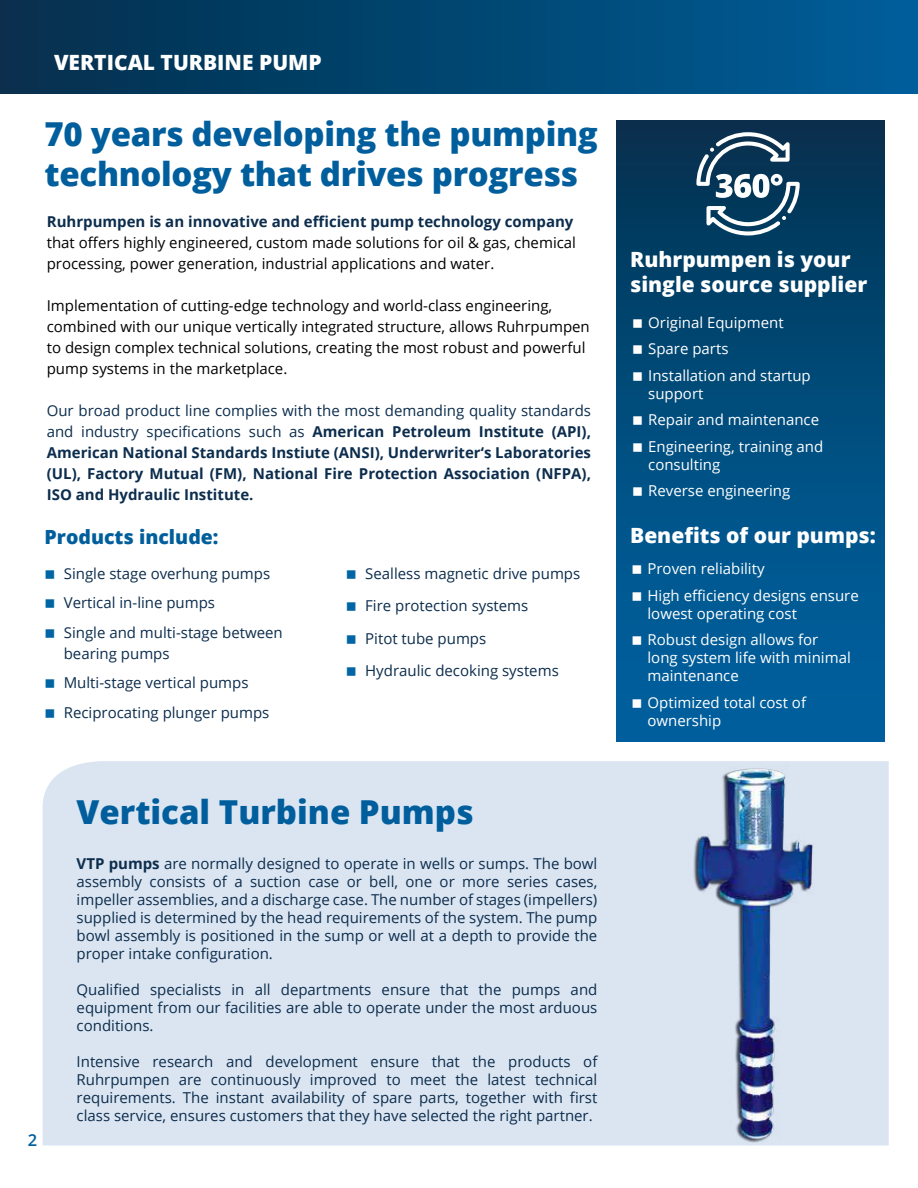
<style>
.page{position:relative;width:918px;height:1188px;background:#fff}
.page>*{position:absolute;margin:0;border:0;box-sizing:border-box;transform-origin:0 0}
.t1{font:800 33px/39.6px "Open Sans";letter-spacing:-.01em;color:#005e9d}
.t2{font:800 21px/25.2px "Open Sans";color:#fff}
.t3{font:800 19.5px "Open Sans";color:#005e9d}
.t4{font:600 16.5px "Open Sans";color:#005e9d}
.t5{font:15px/18px "Open Sans";color:#0c2d4d}
.t6{font:15px/21px "Open Sans";color:#000}
.t7{font:700 15px/21px "Open Sans";color:#0c2d4d;text-align:justify}
.t8{font:15px/26.5px "Open Sans";color:#fff}
.s1{font-weight:400}
.s2{font-weight:700}
</style>
<div class="page">
<div style="left:617px;top:120px;width:268px;height:621px;background:linear-gradient(to bottom,#033251,#0065a6)"></div>
<svg style="left:696px;top:132px;width:104px;height:103px"></svg>
<div style="left:42px;top:761px;width:847px;height:384px;background:#dbe5f1"></div>
<img style="left:686px;top:766px;width:141px;height:379px">
<div style="left:0;top:0;width:918px;height:94px;background:linear-gradient(to right,#042f4c,#005e99)"></div>
<svg style="left:633px;top:319px;width:9px;height:8px"></svg>
<svg style="left:633px;top:345px;width:9px;height:9px"></svg>
<svg style="left:633px;top:372px;width:9px;height:8px"></svg>
<svg style="left:633px;top:416px;width:9px;height:9px"></svg>
<svg style="left:633px;top:443px;width:9px;height:8px"></svg>
<svg style="left:633px;top:487px;width:9px;height:9px"></svg>
<svg style="left:633px;top:565px;width:8px;height:9px"></svg>
<svg style="left:633px;top:592px;width:8px;height:8px"></svg>
<svg style="left:633px;top:636px;width:8px;height:9px"></svg>
<svg style="left:633px;top:699px;width:8px;height:8px"></svg>
<h2 class="t2" style="left:54px;top:49px;width:269px">VERTICAL TURBINE PUMP</h2>
<h1 class="t1" style="left:45px;top:113px;width:555px">70 years developing the pumping technology that drives progress</h1>
<p class="t7" style="left:47px;top:211px;width:528px">Ruhrpumpen is an innovative and efficient pump technology company</p>
<p class="t6" style="left:47px;top:232px;width:531px">that offers highly engineered, custom made solutions for oil &amp; gas, chemical processing, power generation, industrial applications and water.</p>
<p class="t6" style="left:47px;top:295px;width:545px">Implementation of cutting-edge technology and world-class engineering, combined with our unique vertically integrated structure, allows Ruhrpumpen to design complex technical solutions, creating the most robust and powerful pump systems in the marketplace.</p>
<p class="t7" style="left:47px;top:400px;width:546px"><span class="s1">Our broad product line complies with the most demanding quality standards and industry specifications such as</span> American Petroleum Institute (API), American National Standards Instiute (ANSI), Underwriter‘s Laboratories (UL), Factory Mutual (FM), National Fire Protection Association (NFPA), ISO and Hydraulic Institute.</p>
<h3 class="t3" style="left:45px;top:522px;width:175px">Products include:</h3>
<p class="t5" style="left:64px;top:558px;width:221px;line-height:29.5px">Single stage overhung pumps<br>Vertical in-line pumps<br>Single and multi-stage between</p>
<p class="t5" style="left:64px;top:638px;width:207px;line-height:29.5px">bearing pumps<br>Multi-stage vertical pumps<br>Reciprocating plunger pumps</p>
<p class="t5" style="left:365px;top:557px;width:217px;line-height:32.5px">Sealless magnetic drive pumps<br>Fire protection systems<br>Pitot tube pumps<br>Hydraulic decoking systems</p>
<p class="t4" style="left:28px;top:1129px;width:11px">2</p>
<h1 class="t1" style="left:77px;top:790px;width:399px">Vertical Turbine Pumps</h1>
<p class="t5" style="left:77px;top:854px;width:522px;text-align:justify"><span class="s2">VTP pumps</span> are normally designed to operate in wells or sumps. The bowl assembly consists of a suction case or bell, one or more series cases, impeller assemblies, and a discharge case. The number of stages (impellers) supplied is determined by the head requirements of the system. The pump bowl assembly is positioned in the sump or well at a depth to provide the proper intake configuration.</p>
<p class="t5" style="left:77px;top:980px;width:522px;text-align:justify">Qualified specialists in all departments ensure that the pumps and equipment from our facilities are able to operate under the most arduous conditions.</p>
<p class="t5" style="left:77px;top:1052px;width:522px;text-align:justify">Intensive research and development ensure that the products of Ruhrpumpen are continuously improved to meet the latest technical requirements. The instant availability of spare parts, together with first class service, ensures customers that they have selected the right partner.</p>
<h2 class="t2" style="left:630px;top:245px;width:238px">Ruhrpumpen is your single source supplier</h2>
<p class="t8" style="left:648px;top:309px;width:164px">Original Equipment<br>Spare parts<br>Installation and startup</p>
<p class="t8" style="left:648px;top:380px;width:177px">support<br>Repair and maintenance<br>Engineering, training and</p>
<p class="t8" style="left:648px;top:451px;width:144px">consulting<br>Reverse engineering</p>
<h2 class="t2" style="left:630px;top:521px;width:247px">Benefits of our pumps:</h2>
<p class="t8" style="left:647px;top:555px;width:213px">Proven reliability<br>High efficiency designs ensure</p>
<p class="t8" style="left:647px;top:599px;width:172px">lowest operating cost<br>Robust design allows for</p>
<p class="t8" style="left:647px;top:648px;width:205px;line-height:18px">long system life with minimal maintenance</p>
<p class="t8" style="left:647px;top:693px;width:160px;line-height:18px">Optimized total cost of ownership</p>
</div>
